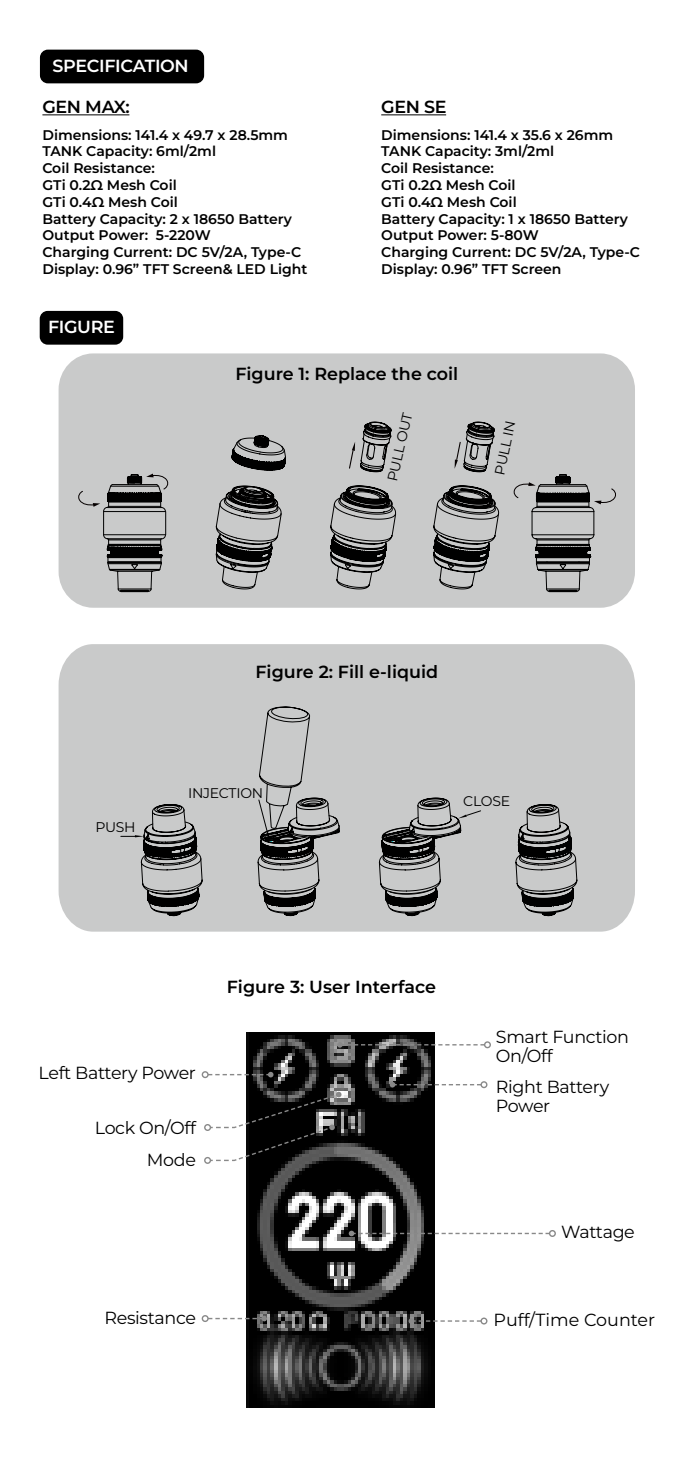
<style>
.page{position:relative;width:695px;height:1459px;background:#fff}
.page>*{position:absolute;margin:0;border:0;box-sizing:border-box;transform-origin:0 0}
.t1{font:17.5px/19.2px "Montserrat";letter-spacing:-.02em;color:#000}
.t2{font:600 17.5px "Montserrat";color:#000}
.t3{font:600 17.5px "Montserrat";letter-spacing:-.02em;color:#fff}
.t4{font:17.5px "Montserrat";color:#000}
.t5{font:600 14px/16.8px "Montserrat";color:#000}
.t6{font:14px "Montserrat";letter-spacing:-.02em;color:#000}
</style>
<div class="page">
<img style="left:246px;top:1032px;width:188px;height:375px">
<div style="left:40px;top:50px;width:164px;height:33px;background:#000;border-radius:8px"></div>
<hr style="left:42px;top:114px;width:87px;height:1px;background:#000">
<hr style="left:381px;top:114px;width:65px;height:1px;background:#000">
<div style="left:40px;top:311px;width:83px;height:34px;background:#000;border-radius:8px"></div>
<div style="left:59px;top:353px;width:576px;height:255px;background:#c9caca;border-radius:35px"></div>
<div style="left:59px;top:644px;width:576px;height:287px;background:#c9caca"></div>
<svg style="left:348px;top:1230px;width:201px;height:6px"></svg>
<div style="left:549px;top:1229px;width:7px;height:7px;border:1px solid #898989;border-radius:50%"></div>
<div style="left:204px;top:1124px;width:7px;height:7px;border:1px solid #898989;border-radius:50%"></div>
<svg style="left:209px;top:1091px;width:132px;height:70px"></svg>
<div style="left:204px;top:1156px;width:7px;height:7px;border:1px solid #898989;border-radius:50%"></div>
<svg style="left:208px;top:1315px;width:59px;height:6px"></svg>
<div style="left:202px;top:1315px;width:7px;height:7px;border:1px solid #898989;border-radius:50%"></div>
<svg style="left:208px;top:1071px;width:65px;height:6px"></svg>
<div style="left:202px;top:1071px;width:7px;height:7px;border:1px solid #898989;border-radius:50%"></div>
<svg style="left:337px;top:1042px;width:147px;height:5px"></svg>
<div style="left:484px;top:1041px;width:7px;height:7px;border:1px solid #898989;border-radius:50%"></div>
<svg style="left:408px;top:1318px;width:73px;height:5px"></svg>
<div style="left:480px;top:1317px;width:7px;height:7px;border:1px solid #898989;border-radius:50%"></div>
<svg style="left:389px;top:1081px;width:91px;height:6px"></svg>
<div style="left:480px;top:1081px;width:7px;height:7px;border:1px solid #898989;border-radius:50%"></div>
<svg style="left:231px;top:421px;width:264px;height:52px"></svg>
<svg style="left:78px;top:473px;width:86px;height:34px"></svg>
<svg style="left:103px;top:477px;width:397px;height:115px"></svg>
<svg style="left:513px;top:474px;width:103px;height:118px"></svg>
<svg style="left:121px;top:706px;width:456px;height:210px;background:#b3b3b3"></svg>
<p class="t3" style="left:53px;top:53px;width:138px">SPECIFICATION</p>
<p class="t2" style="left:42px;top:94px;width:89px">GEN MAX:</p>
<p class="t2" style="left:381px;top:94px;width:67px">GEN SE</p>
<p class="t5" style="left:42px;top:126px;width:266px">Dimensions: 141.4 x 49.7 x 28.5mm<br>TANK Capacity: 6ml/2ml<br>Coil Resistance:<br>GTi 0.2Ω Mesh Coil<br>GTi 0.4Ω Mesh Coil<br>Battery Capacity: 2 x 18650 Battery<br>Output Power: 5-220W<br>Charging Current: DC 5V/2A, Type-C<br>Display: 0.96” TFT Screen&amp; LED Light</p>
<p class="t5" style="left:381px;top:126px;width:260px">Dimensions: 141.4 x 35.6 x 26mm<br>TANK Capacity: 3ml/2ml<br>Coil Resistance:<br>GTi 0.2Ω Mesh Coil<br>GTi 0.4Ω Mesh Coil<br>Battery Capacity: 1 x 18650 Battery<br>Output Power: 5-80W<br>Charging Current: DC 5V/2A, Type-C<br>Display: 0.96” TFT Screen</p>
<p class="t3" style="left:48px;top:314px;width:68px">FIGURE</p>
<p class="t2" style="left:235px;top:361px;width:224px">Figure 1: Replace the coil</p>
<p class="t6" style="left:382px;top:478px;width:71px;rotate:-77deg">PULL OUT</p>
<p class="t6" style="left:489px;top:473px;width:57px;rotate:-78deg">PULL IN</p>
<p class="t6" style="left:95px;top:817px;width:42px">PUSH</p>
<p class="t2" style="left:255px;top:659px;width:184px">Figure 2: Fill e-liquid</p>
<p class="t6" style="left:188px;top:783px;width:77px">INJECTION</p>
<p class="t6" style="left:463px;top:791px;width:48px">CLOSE</p>
<p class="t2" style="left:227px;top:974px;width:211px">Figure 3: User Interface</p>
<p class="t1" style="left:496px;top:1026px;width:135px">Smart Function<br>On/Off</p>
<p class="t1" style="left:39px;top:1063px;width:159px">Left Battery Power</p>
<p class="t1" style="left:95px;top:1117px;width:103px">Lock On/Off</p>
<p class="t1" style="left:147px;top:1149px;width:51px">Mode</p>
<p class="t1" style="left:104px;top:1307px;width:93px">Resistance</p>
<p class="t1" style="left:496px;top:1076px;width:115px">Right Battery<br>Power</p>
<p class="t1" style="left:561px;top:1221px;width:75px">Wattage</p>
<p class="t4" style="left:493px;top:1307px;width:163px">Puff/Time Counter</p>
</div>
